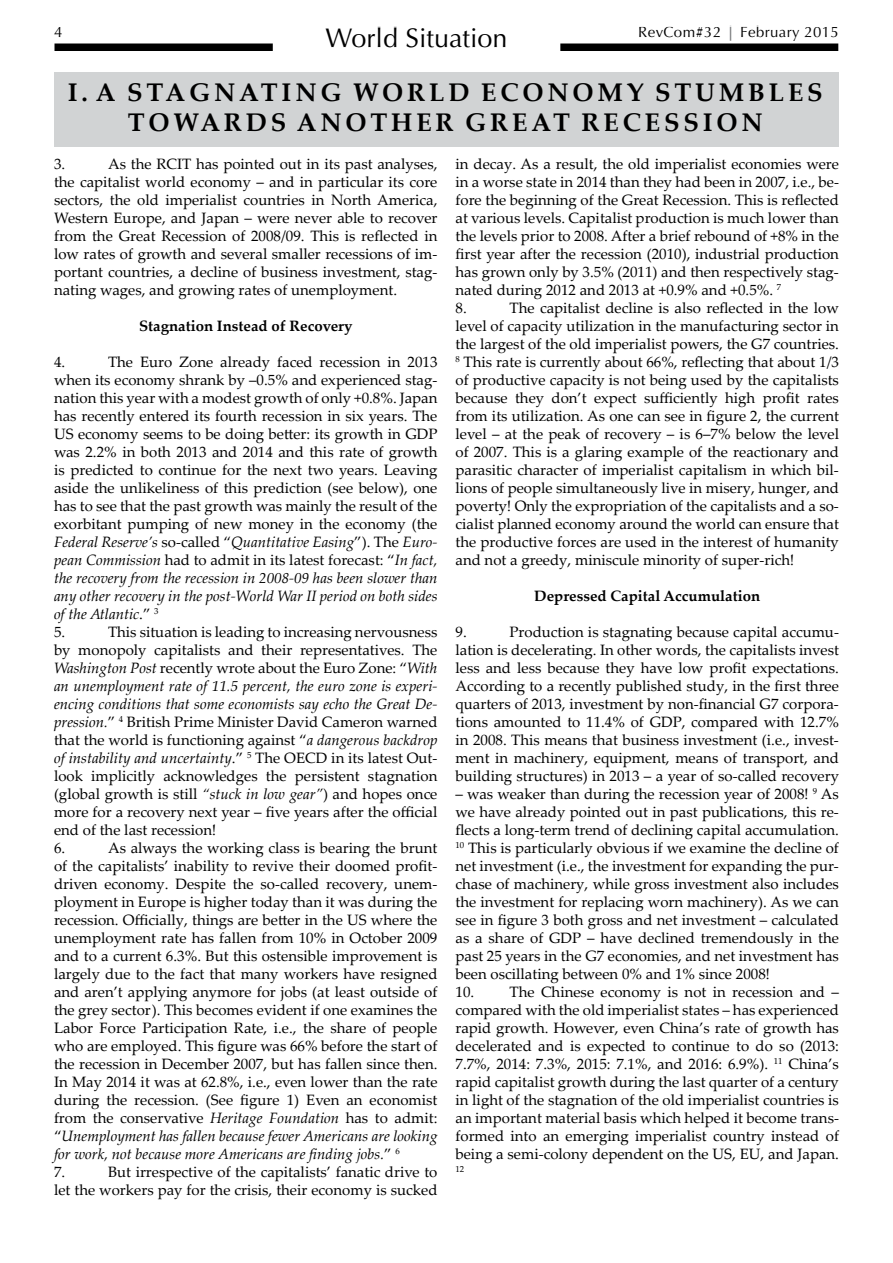
<style>
.page{position:relative;width:893px;height:1263px;background:#fff}
.page>*{position:absolute;margin:0;border:0;box-sizing:border-box;transform-origin:0 0}
.t1{font:27px "Optima LT Std";color:#000}
.t2{font:700 25.5px "Palatino Linotype";letter-spacing:.15em;color:#000}
.t3{font:15px/18px "Palatino Linotype";color:#000;text-align:justify}
.t4{font:700 15px "Palatino Linotype";color:#000}
.t5{font:15px "Optima LT Std";letter-spacing:.025em;color:#000}
.t6{font:8.7px "Palatino Linotype";color:#000}
.s1{font-weight:700;color:#77787b}
.s2{font-style:italic}
</style>
<div class="page">
<div style="left:54px;top:44px;width:785px;height:7px;background:#000"></div>
<div style="left:273px;top:27px;width:287px;height:37px;background:#fff"></div>
<div style="left:54px;top:72px;width:785px;height:75px;background:#d1d3d4"></div>
<p class="t5" style="left:54px;top:23px;width:10px">4</p>
<p class="t5" style="left:638px;top:23px;width:202px">RevCom#32 <span class="s1">|</span> February 2015</p>
<h1 class="t1" style="left:325px;top:22px;width:184px">World Situation</h1>
<h2 class="t2" style="left:68px;top:74px;width:168px">I. A STA GNATIN</h2>
<h2 class="t2" style="left:320px;top:74px;width:85px">G WORLD</h2>
<h2 class="t2" style="left:481px;top:74px;width:45px">ECONOM</h2>
<h2 class="t2" style="left:627px;top:74px;width:161px">Y STUMBLES</h2>
<h2 class="t2" style="left:128px;top:104px;width:24px">TOWARDS</h2>
<h2 class="t2" style="left:297px;top:104px;width:47px">ANOT</h2>
<h2 class="t2" style="left:391px;top:104px;width:96px">HER GREAT</h2>
<h2 class="t2" style="left:581px;top:104px;width:43px">RECESSION</h2>
<p class="t3" style="left:54px;top:154px;width:385px;text-indent:54px">As the RCIT has pointed out in its past analyses, the capitalist world economy – and in particular its core sectors, the old imperialist countries in North America, Western Europe, and Japan – were never able to recover from the Great Recession of 2008/09. This is reflected in low rates of growth and several smaller recessions of im&shy;portant countries, a decline of business investment, stag&shy;nating wages, and growing rates of unemployment.</p>
<p class="t4" style="left:139px;top:315px;width:215px">STAGNATION INSTEAD OF RECOVERY</p>
<p class="t3" style="left:54px;top:352px;width:13px">4.</p>
<p class="t3" style="left:54px;top:154px;width:13px">3.</p>
<p class="t3" style="left:54px;top:352px;width:385px;text-align:left;text-indent:54px">The Euro Zone already faced recession in 2013 when its economy shrank by –0.5% and experienced stag&shy;nation this year with a modest growth of only +0.8%. Japan has recently entered its fourth recession in six years. The US economy seems to be doing better: its growth in GDP was 2.2% in both 2013 and 2014 and this rate of growth is predicted to continue for the next two years. Leaving aside the unlikeliness of this prediction (see below), one has to see that the past growth was mainly the result of the exorbitant pumping of new money in the economy (the <span class="s2">Federal Reserve’s</span> so-called “<span class="s2">Quantitative Easing</span>”). The <span class="s2">Euro&shy;pean Commission</span> had to admit in its latest forecast: “<span class="s2">In fact, the recovery from the recession in 2008-09 has been slower than any other recovery in the post-World War II period on both sides of the Atlantic</span>.” <sup>3<br></sup>5.</p>
<p class="t3" style="left:54px;top:622px;width:385px;text-align:left;text-indent:54px">This situation is leading to increasing nervousness by monopoly capitalists and their representatives. The <span class="s2">Washington Post</span> recently wrote about the Euro Zone: “<span class="s2">With an unemployment rate of 11.5 percent, the euro zone is experi&shy;encing conditions that some economists say echo the Great De&shy;pression.</span>” <sup>4</sup> British Prime Minister David Cameron warned that the world is functioning against “<span class="s2">a dangerous backdrop of instability and uncertainty</span>.” <sup>5</sup> The OECD in its latest Out&shy;look implicitly acknowledges the persistent stagnation (global growth is still <span class="s2">“stuck in low gear”</span>) and hopes once more for a recovery next year – five years after the official end of the last recession!<br>6.</p>
<p class="t3" style="left:54px;top:838px;width:385px;text-align:left;text-indent:54px">As always the working class is bearing the brunt of the capitalists’ inability to revive their doomed profit&shy;driven economy. Despite the so-called recovery, unem&shy;ployment in Europe is higher today than it was during the recession. Officially, things are better in the US where the unemployment rate has fallen from 10% in October 2009 and to a current 6.3%. But this ostensible improvement is largely due to the fact that many workers have resigned and aren’t applying anymore for jobs (at least outside of the grey sector). This becomes evident if one examines the Labor Force Participation Rate, i.e., the share of people who are employed. This figure was 66% before the start of the recession in December 2007, but has fallen since then.<br>In May 2014 it was at 62.8%, i.e., even lower than the rate during the recession. (See figure 1) Even an economist from the conservative <span class="s2">Heritage Foundation</span> has to admit: “<span class="s2">Unemployment has fallen because fewer Americans are looking for work, not because more Americans are finding jobs.</span>” <sup>6<br></sup>7.</p>
<p class="t3" style="left:54px;top:1162px;width:385px;text-align:right">But irrespective of the capitalists’ fanatic drive to<br>let the workers pay for the crisis, their economy is sucked</p>
<p class="t3" style="left:455px;top:154px;width:385px;text-align:left">in decay. As a result, the old imperialist economies were in a worse state in 2014 than they had been in 2007, i.e., be&shy;fore the beginning of the Great Recession. This is reflected at various levels. Capitalist production is much lower than the levels prior to 2008. After a brief rebound of +8% in the first year after the recession (2010), industrial production has grown only by 3.5% (2011) and then respectively stag&shy;nated during 2012 and 2013 at +0.9% and +0.5%. <sup>7<br></sup>8.</p>
<p class="t3" style="left:455px;top:298px;width:385px;text-indent:54px">The capitalist decline is also reflected in the low level of capacity utilization in the manufacturing sector in the largest of the old imperialist powers, the G7 countries.<br><sup>8</sup> This rate is currently about 66%, reflecting that about 1/3 of productive capacity is not being used by the capitalists because they don’t expect sufficiently high profit rates from its utilization. As one can see in figure 2, the current level – at the peak of recovery – is 6–7% below the level of 2007. This is a glaring example of the reactionary and parasitic character of imperialist capitalism in which bil&shy;lions of people simultaneously live in misery, hunger, and poverty! Only the expropriation of the capitalists and a so&shy;cialist planned economy around the world can ensure that the productive forces are used in the interest of humanity and not a greedy, miniscule minority of super-rich!</p>
<p class="t4" style="left:534px;top:585px;width:228px">DEPRESSED CAPITAL ACCUMULATION</p>
<p class="t3" style="left:455px;top:622px;width:13px">9.</p>
<p class="t3" style="left:455px;top:622px;width:385px;text-indent:54px">Production is stagnating because capital accumu&shy;lation is decelerating. In other words, the capitalists invest less and less because they have low profit expectations.<br>According to a recently published study, in the first three quarters of 2013, investment by non-financial G7 corpora&shy;tions amounted to 11.4% of GDP, compared with 12.7% in 2008. This means that business investment (i.e., invest&shy;ment in machinery, equipment, means of transport, and building structures) in 2013 – a year of so-called recovery</p>
<p class="t3" style="left:455px;top:784px;width:385px">– was weaker than during the recession year of 2008! <sup>9</sup> As we have already pointed out in past publications, this re&shy;flects a long-term trend of declining capital accumulation.<br><sup>10</sup> This is particularly obvious if we examine the decline of net investment (i.e., the investment for expanding the pur&shy;chase of machinery, while gross investment also includes the investment for replacing worn machinery). As we can see in figure 3 both gross and net investment – calculated as a share of GDP – have declined tremendously in the past 25 years in the G7 economies, and net investment has been oscillating between 0% and 1% since 2008!</p>
<p class="t3" style="left:455px;top:982px;width:385px">10. The Chinese economy is not in recession and – compared with the old imperialist states – has experienced rapid growth. However, even China’s rate of growth has decelerated and is expected to continue to do so (2013:<br>7.7%, 2014: 7.3%, 2015: 7.1%, and 2016: 6.9%). <sup>11</sup> China’s rapid capitalist growth during the last quarter of a century in light of the stagnation of the old imperialist countries is an important material basis which helped it become trans&shy;formed into an emerging imperialist country instead of being a semi-colony dependent on the US, EU, and Japan.</p>
<p class="t6" style="left:455px;top:1163px;width:10px">12</p>
</div>
